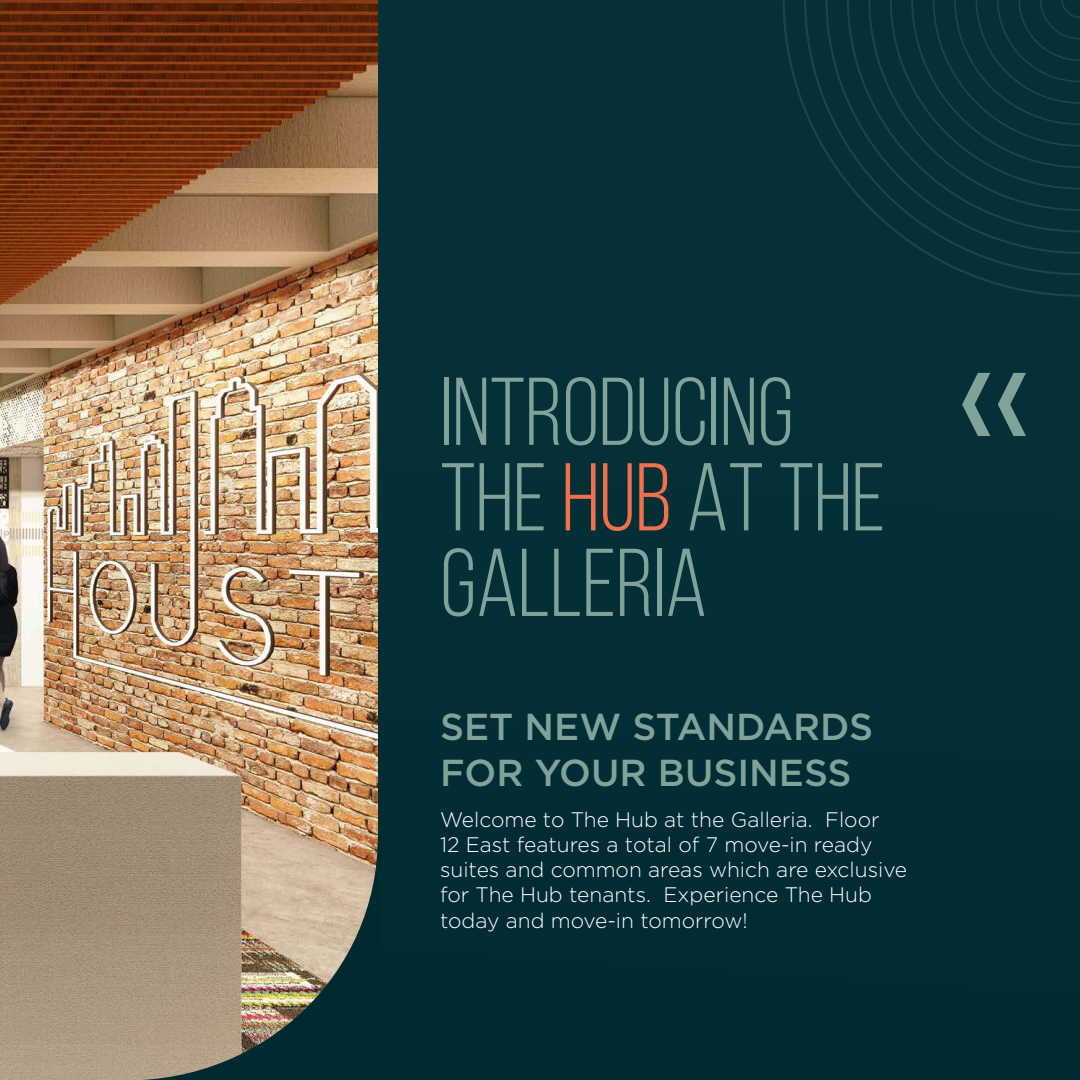
<style>
.page{position:relative;width:1080px;height:1080px;background:#fff}
.page>*{position:absolute;margin:0;border:0;box-sizing:border-box;transform-origin:0 0}
.t1{font:96px/85.5px "Bebas Neue";color:#80a399}
.t2{font:500 37.5px/46.5px "Gotham";color:#80a399}
.t3{font:300 21px/25.2px "Gotham";color:#fff}
.s1{color:#f2704a}
</style>
<div class="page">
<img style="left:0;top:0;width:378px;height:1080px">
<div style="left:378px;top:0;width:702px;height:1080px;background:#042f37"></div>
<svg style="left:783px;top:0;width:297px;height:297px"></svg>
<svg style="left:804px;top:0;width:276px;height:275px"></svg>
<svg style="left:825px;top:0;width:255px;height:254px"></svg>
<svg style="left:847px;top:0;width:233px;height:232px"></svg>
<svg style="left:868px;top:0;width:212px;height:211px"></svg>
<svg style="left:124px;top:834px;width:254px;height:246px;background:#8f8774"></svg>
<svg style="left:962px;top:373px;width:28px;height:63px"></svg>
<svg style="left:998px;top:373px;width:28px;height:63px"></svg>
<p class="t1" style="left:440px;top:368px;width:447px">INTRODUCING<br>THE <span class="s1">HUB</span> AT THE<br>GALLERIA</p>
<p class="t2" style="left:440px;top:703px;width:435px">SET NEW STANDARDS<br>FOR YOUR BUSINESS</p>
<p class="t3" style="left:440px;top:806px;width:469px">Welcome to The Hub at the Galleria. Floor<br>12 East features a total of 7 move-in ready suites and common areas which are exclusive for The Hub tenants. Experience The Hub today and move-in tomorrow!</p>
</div>
